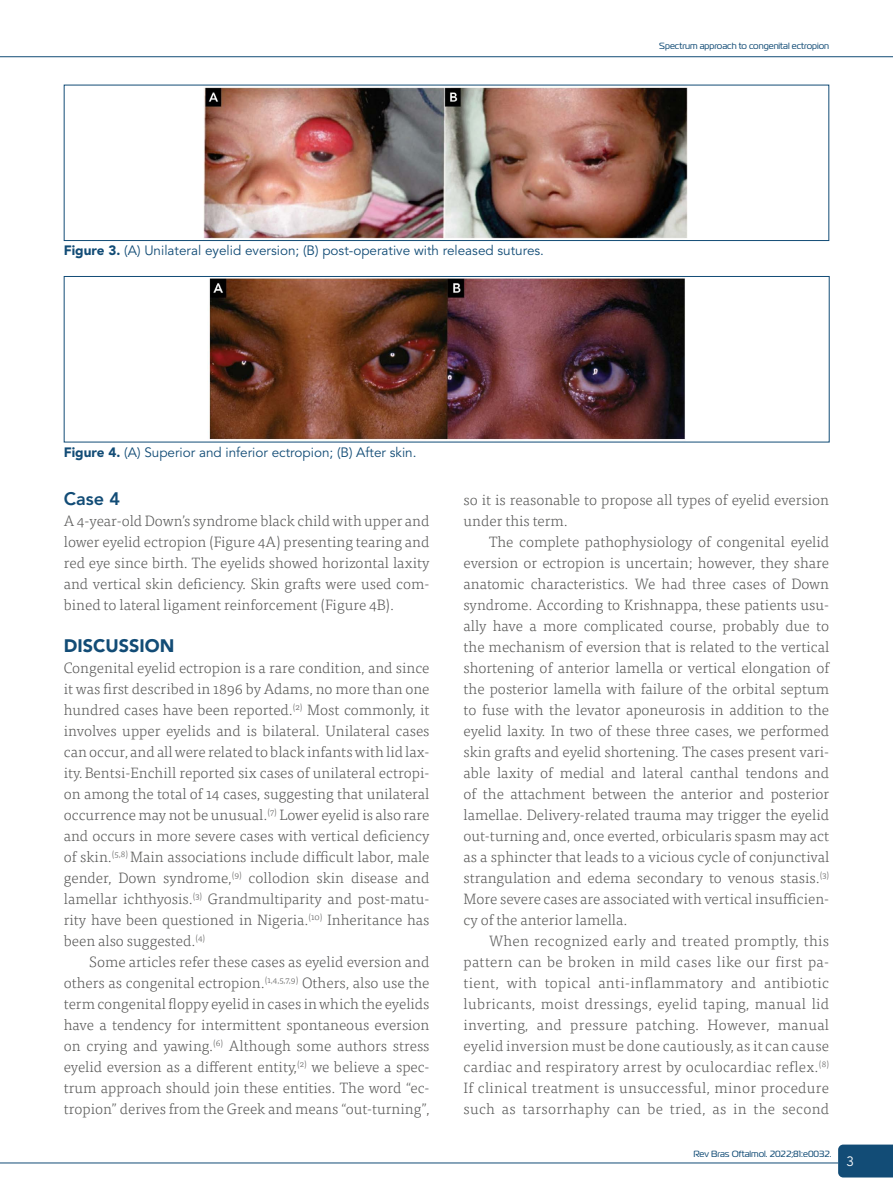
<style>
.page{position:relative;width:893px;height:1191px;background:#fff}
.page>*{position:absolute;margin:0;border:0;box-sizing:border-box;transform-origin:0 0}
.t1{font:900 18px "Avenir LT Std";color:#124c76}
.t2{font:800 18px "Avenir LT Std";color:#124c76}
.t3{font:300 15px/21px "Tisa Pro";color:#575756;text-align:justify}
.t4{font:13.5px "Avenir LT Std";color:#124c76}
.t5{font:13.5px "Avenir LT Std";color:#fff}
.t6{font:9px "Magistral";color:#124c76}
.s1{font-weight:900}
</style>
<div class="page">
<div style="left:838px;top:1144px;width:55px;height:33px;background:#124c76"></div>
<hr style="left:0;top:1162px;width:838px;height:1px;background:#124c76">
<hr style="left:0;top:56px;width:893px;height:1px;background:#124c76">
<img style="left:203px;top:87px;width:485px;height:152px">
<div style="left:64px;top:85px;width:765px;height:156px;border:1px solid #124c76"></div>
<img style="left:209px;top:278px;width:476px;height:162px">
<div style="left:64px;top:276px;width:766px;height:166px;border:1px solid #124c76"></div>
<p class="t6" style="left:659px;top:41px;width:171px">Spectrum approach to congenital ectropion</p>
<p class="t4" style="left:64px;top:243px;width:482px"><span class="s1">Figure 3.</span> (A) Unilateral eyelid eversion; (B) post-operative with released sutures.</p>
<p class="t4" style="left:64px;top:444px;width:354px"><span class="s1">Figure 4.</span> (A) Superior and inferior ectropion; (B) After skin.</p>
<p class="t2" style="left:64px;top:488px;width:58px">Case 4</p>
<p class="t3" style="left:64px;top:510px;width:367px">A 4-year-old Down’s syndrome black child with upper and lower eyelid ectropion (Figure 4A) presenting tearing and red eye since birth. The eyelids showed horizontal laxity and vertical skin deficiency. Skin grafts were used com&shy;bined to lateral ligament reinforcement (Figure 4B).</p>
<p class="t1" style="left:64px;top:635px;width:112px">DISCUSSION</p>
<p class="t3" style="left:64px;top:657px;width:367px">Congenital eyelid ectropion is a rare condition, and since it was first described in 1896 by Adams, no more than one hundred cases have been reported.<sup>(2)</sup> Most commonly, it involves upper eyelids and is bilateral. Unilateral cases can occur, and all were related to black infants with lid lax&shy;ity.Bentsi-Enchill reported six cases of unilateral ectropi&shy;on among the total of 14 cases, suggesting that unilateral occurrence may not be unusual.<sup>(7)</sup> Lower eyelid is also rare and occurs in more severe cases with vertical deficiency of skin.<sup>(5,8)</sup> Main associations include difficult labor, male gender, Down syndrome,<sup>(9)</sup> collodion skin disease and lamellar ichthyosis.<sup>(3)</sup> Grandmultiparity and post-matu&shy;rity have been questioned in Nigeria.<sup>(10)</sup> Inheritance has been also suggested.<sup>(4)</sup></p>
<p class="t3" style="left:64px;top:951px;width:367px;text-indent:26px">Some articles refer these cases as eyelid eversion and others as congenital ectropion.<sup>(1,4,5,7,9)</sup> Others, also use the term congenital floppy eyelid in cases in which the eyelids have a tendency for intermittent spontaneous eversion on crying and yawing.<sup>(6)</sup> Although some authors stress eyelid eversion as a different entity,<sup>(2)</sup> we believe a spec&shy;trum approach should join these entities. The word “ec&shy;tropion” derives from the Greek and means “out-turning”,</p>
<p class="t3" style="left:463px;top:489px;width:367px">so it is reasonable to propose all types of eyelid eversion under this term.</p>
<p class="t3" style="left:463px;top:531px;width:367px;text-indent:26px">The complete pathophysiology of congenital eyelid eversion or ectropion is uncertain; however, they share anatomic characteristics. We had three cases of Down syndrome. According to Krishnappa, these patients usu&shy;ally have a more complicated course, probably due to the mechanism of eversion that is related to the vertical shortening of anterior lamella or vertical elongation of the posterior lamella with failure of the orbital septum to fuse with the levator aponeurosis in addition to the eyelid laxity. In two of these three cases, we performed skin grafts and eyelid shortening. The cases present vari&shy;able laxity of medial and lateral canthal tendons and of the attachment between the anterior and posterior lamellae. Delivery-related trauma may trigger the eyelid out-turning and, once everted, orbicularis spasm may act as a sphincter that leads to a vicious cycle of conjunctival strangulation and edema secondary to venous stasis.<sup>(3)<br></sup>More severe cases are associated with vertical insufficien&shy;cy of the anterior lamella.</p>
<p class="t3" style="left:463px;top:930px;width:367px;text-indent:26px">When recognized early and treated promptly, this pattern can be broken in mild cases like our first pa&shy;tient, with topical anti-inflammatory and antibiotic lubricants, moist dressings, eyelid taping, manual lid inverting, and pressure patching. However, manual eyelid inversion must be done cautiously, as it can cause cardiac and respiratory arrest by oculocardiac reflex.<sup>(8)<br></sup>If clinical treatment is unsuccessful, minor procedure such as tarsorrhaphy can be tried, as in the second</p>
<p class="t6" style="left:693px;top:1147px;width:140px">Rev Bras Oftalmol. 2022;81:e0032.</p>
<p class="t5" style="left:847px;top:1153px;width:9px">3</p>
</div>
